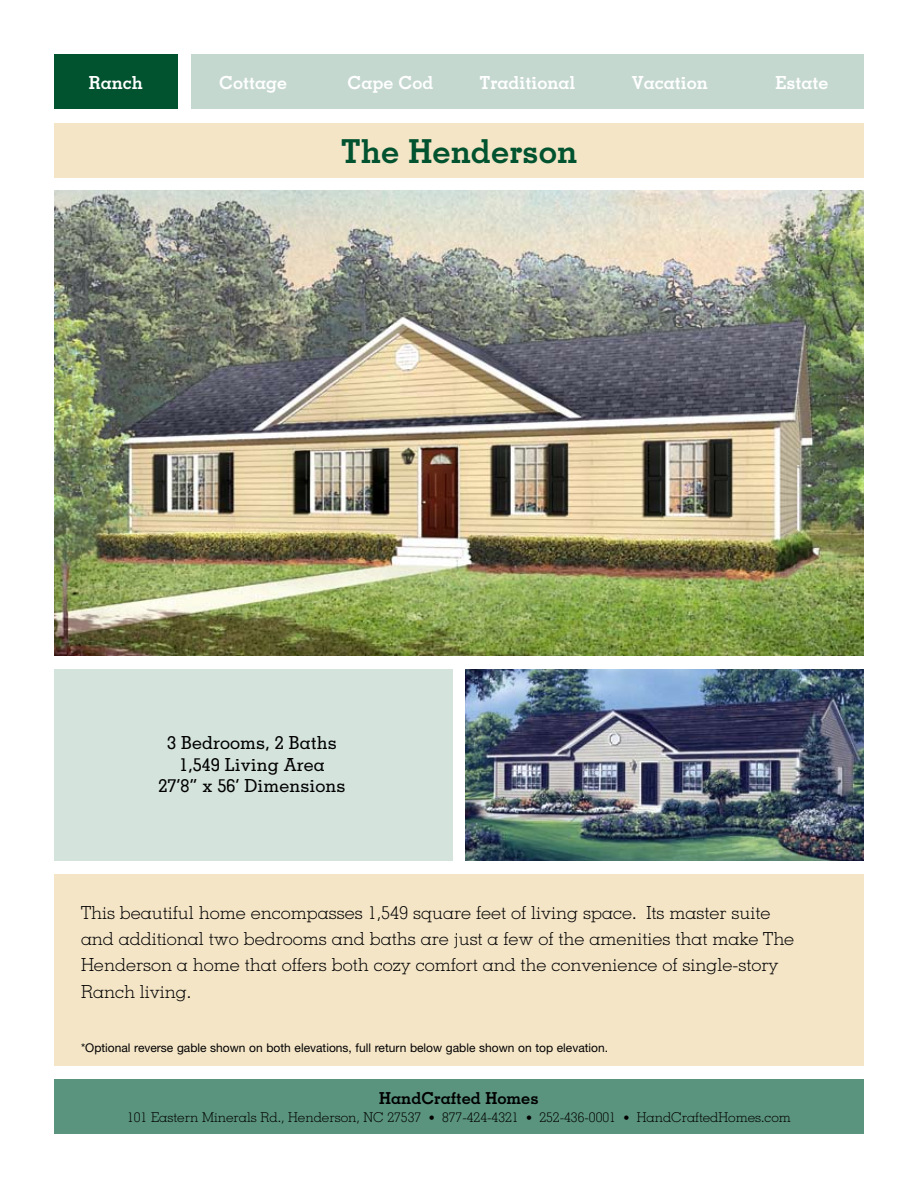
<style>
.page{position:relative;width:918px;height:1188px;background:#fff}
.page>*{position:absolute;margin:0;border:0;box-sizing:border-box;transform-origin:0 0}
.t1{font:700 33px "Memphis";color:#01522f}
.t2{font:300 18px/26.2px "Memphis";color:#000}
.t3{font:500 18px/21.6px "Memphis";color:#000;text-align:center}
.t4{font:700 18px "Memphis";color:#fff}
.t5{font:700 16.5px "Memphis";color:#000}
.t6{font:300 13.5px "Memphis";color:#000}
.t7{font:12px "Helvetica Neue";color:#000}
.s1{font-size:12px}
</style>
<div class="page">
<div style="left:54px;top:669px;width:398px;height:192px;background:#d4e3dc"></div>
<div style="left:54px;top:123px;width:810px;height:54px;background:#f4e5c7"></div>
<div style="left:54px;top:874px;width:810px;height:192px;background:#f4e5c7"></div>
<div style="left:54px;top:1079px;width:810px;height:55px;background:#5a947e"></div>
<div style="left:54px;top:54px;width:124px;height:55px;background:#01522f"></div>
<div style="left:191px;top:54px;width:673px;height:55px;background:#c5d8d0"></div>
<img style="left:54px;top:191px;width:810px;height:465px">
<img style="left:466px;top:669px;width:398px;height:192px">
<p class="t4" style="left:89px;top:71px;width:55px">Ranch</p>
<p class="t4" style="left:219px;top:71px;width:70px">Cottage</p>
<p class="t4" style="left:347px;top:71px;width:87px">Cape Cod</p>
<p class="t4" style="left:480px;top:71px;width:97px">Traditional</p>
<p class="t4" style="left:632px;top:71px;width:77px">Vacation</p>
<p class="t4" style="left:776px;top:71px;width:54px">Estate</p>
<h1 class="t1" style="left:341px;top:130px;width:238px">The Henderson</h1>
<p class="t3" style="left:159px;top:732px;width:188px">3 Bedrooms, 2 Baths<br>1,549 Living Area<br>27’8” x 56’ Dimensions</p>
<p class="t2" style="left:81px;top:899px;width:715px">This beautiful home encompasses 1,549 square feet of living space. Its master suite and additional two bedrooms and baths are just a few of the amenities that make The Henderson a home that offers both cozy comfort and the convenience of single-story Ranch living.</p>
<p class="t7" style="left:81px;top:1041px;width:529px">*Optional reverse gable shown on both elevations, full return below gable shown on top elevation.</p>
<p class="t5" style="left:379px;top:1088px;width:161px">HandCrafted Homes</p>
<p class="t6" style="left:127px;top:1109px;width:665px">101 Eastern Minerals Rd., Henderson, NC 27537 <span class="s1">•</span> 877-424-4321 <span class="s1">•</span> 252-436-0001 <span class="s1">•</span> HandCraftedHomes.com</p>
</div>
